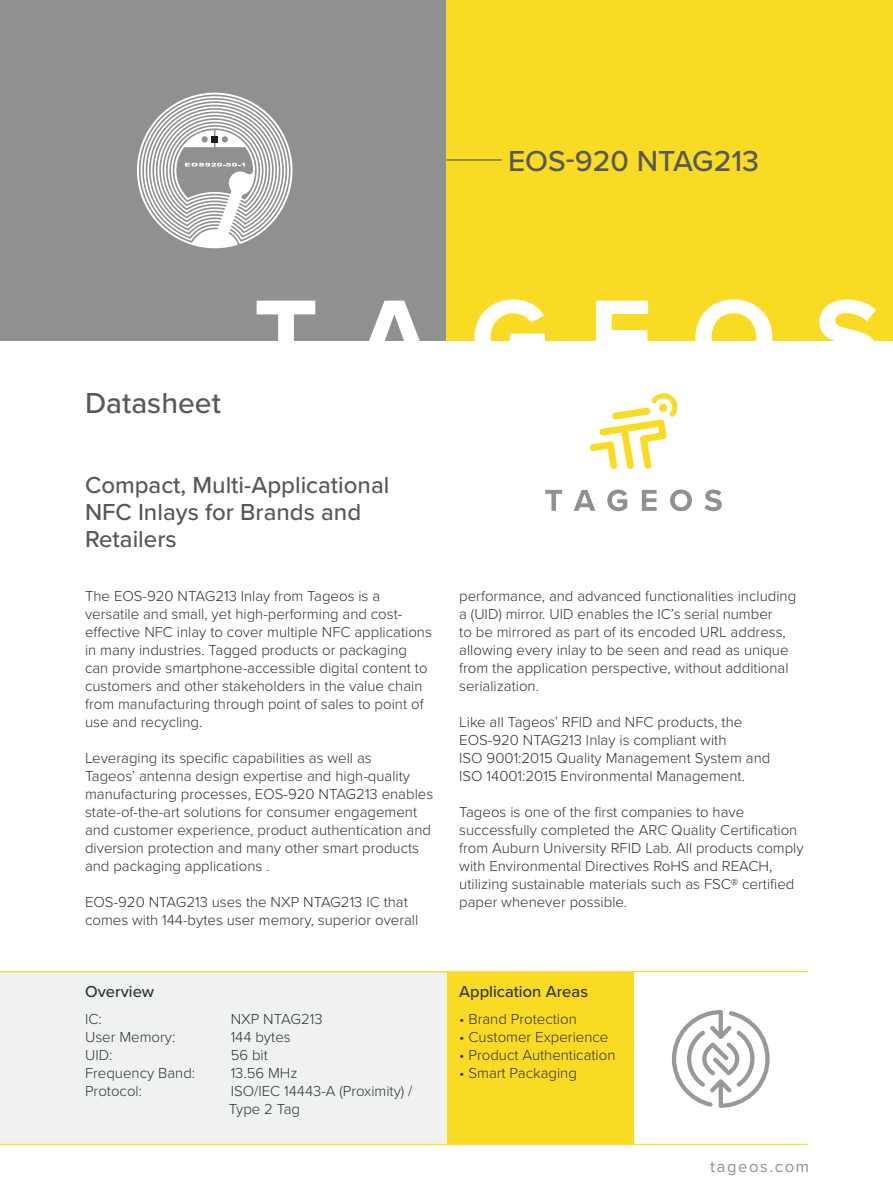
<style>
.page{position:relative;width:893px;height:1187px;background:#fff}
.page>*{position:absolute;margin:0;border:0;box-sizing:border-box;transform-origin:0 0}
.t1{font:500 30px "Proxima Nova";color:#55595a}
.t2{font:500 24px/27px "Proxima Nova";color:#55595a}
.t3{font:500 16.5px "Proxima Nova";color:#2d3333}
.t4{font:16.5px "Proxima Nova";letter-spacing:.1em;color:#8e9091}
.t5{font:300 15px/18px "Proxima Nova";color:#2d3333}
</style>
<div class="page">
<div style="left:446px;top:971px;width:188px;height:173px;background:#fadb24"></div>
<div style="left:0;top:971px;width:446px;height:173px;background:#f0f2f1"></div>
<hr style="left:0;top:1143px;width:808px;height:1px;background:#fadb24">
<hr style="left:0;top:971px;width:808px;height:1px;background:#fadb24">
<div style="left:0;top:0;width:446px;height:340px;background:#8e9091"></div>
<div style="left:446px;top:0;width:447px;height:340px;background:#fadb24"></div>
<svg style="left:590px;top:393px;width:87px;height:76px"></svg>
<div style="left:659px;top:403px;width:8px;height:9px;background:#fadb24;border-radius:50%"></div>
<svg style="left:545px;top:490px;width:17px;height:21px"></svg>
<svg style="left:574px;top:490px;width:21px;height:21px"></svg>
<svg style="left:607px;top:489px;width:20px;height:22px"></svg>
<svg style="left:642px;top:490px;width:15px;height:21px"></svg>
<svg style="left:670px;top:489px;width:22px;height:22px"></svg>
<svg style="left:705px;top:489px;width:17px;height:22px"></svg>
<svg style="left:257px;top:300px;width:58px;height:41px"></svg>
<svg style="left:368px;top:300px;width:53px;height:41px"></svg>
<svg style="left:474px;top:299px;width:71px;height:42px"></svg>
<svg style="left:596px;top:300px;width:52px;height:41px"></svg>
<svg style="left:695px;top:299px;width:77px;height:42px"></svg>
<svg style="left:817px;top:299px;width:60px;height:42px"></svg>
<hr style="left:446px;top:159px;width:56px;height:1px;background:#55595a">
<svg style="left:137px;top:92px;width:156px;height:157px"></svg>
<div style="left:212px;top:136px;width:6px;height:7px;background:#1d1d1b"></div>
<svg style="left:672px;top:1010px;width:98px;height:97px"></svg>
<h1 class="t1" style="left:508px;top:139px;width:253px">EOS-920 NTAG213</h1>
<h1 class="t1" style="left:85px;top:381px;width:137px">Datasheet</h1>
<h2 class="t2" style="left:85px;top:470px;width:306px">Compact, Multi-Applicational<br>NFC Inlays for Brands and<br>Retailers</h2>
<p class="t5" style="left:85px;top:586px;width:348px">The EOS-920 NTAG213 Inlay from Tageos is a versatile and small, yet high-performing and cost&shy;effective NFC inlay to cover multiple NFC applications in many industries. Tagged products or packaging can provide smartphone-accessible digital content to customers and other stakeholders in the value chain from manufacturing through point of sales to point of use and recycling.</p>
<p class="t5" style="left:85px;top:748px;width:350px">Leveraging its specific capabilities as well as<br>Tageos’ antenna design expertise and high-quality manufacturing processes, EOS-920 NTAG213 enables state-of-the-art solutions for consumer engagement and customer experience, product authentication and diversion protection and many other smart products and packaging applications .</p>
<p class="t5" style="left:85px;top:892px;width:335px">EOS-920 NTAG213 uses the NXP NTAG213 IC that comes with 144-bytes user memory, superior overall</p>
<p class="t3" style="left:85px;top:979px;width:71px">Overview</p>
<p class="t5" style="left:85px;top:1009px;width:18px">IC:</p>
<p class="t5" style="left:231px;top:1009px;width:93px">NXP NTAG213</p>
<p class="t5" style="left:85px;top:1027px;width:92px">User Memory:</p>
<p class="t5" style="left:231px;top:1027px;width:62px">144 bytes</p>
<p class="t5" style="left:85px;top:1045px;width:29px">UID:</p>
<p class="t5" style="left:231px;top:1045px;width:39px">56 bit</p>
<p class="t5" style="left:85px;top:1063px;width:112px">Frequency Band:</p>
<p class="t5" style="left:231px;top:1063px;width:68px">13.56 MHz</p>
<p class="t5" style="left:85px;top:1081px;width:59px">Protocol:</p>
<p class="t5" style="left:229px;top:1081px;width:185px">ISO/IEC 14443-A (Proximity) /<br>Type 2 Tag</p>
<p class="t5" style="left:459px;top:586px;width:338px">performance, and advanced functionalities including a (UID) mirror. UID enables the IC’s serial number<br>to be mirrored as part of its encoded URL address, allowing every inlay to be seen and read as unique from the application perspective, without additional serialization.</p>
<p class="t5" style="left:459px;top:712px;width:313px">Like all Tageos’ RFID and NFC products, the EOS-920 NTAG213 Inlay is compliant with<br>ISO 9001:2015 Quality Management System and ISO 14001:2015 Environmental Management.</p>
<p class="t5" style="left:459px;top:802px;width:346px">Tageos is one of the first companies to have successfully completed the ARC Quality Certification from Auburn University RFID Lab. All products comply with Environmental Directives RoHS and REACH, utilizing sustainable materials such as FSC® certified paper whenever possible.</p>
<p class="t3" style="left:459px;top:979px;width:130px">Application Areas</p>
<p class="t5" style="left:459px;top:1009px;width:119px">• Brand Protection</p>
<p class="t5" style="left:459px;top:1027px;width:151px">• Customer Experience</p>
<p class="t5" style="left:459px;top:1045px;width:158px">• Product Authentication</p>
<p class="t5" style="left:459px;top:1063px;width:119px">• Smart Packaging</p>
<p class="t4" style="left:710px;top:1153px;width:100px">tageos.com</p>
</div>
